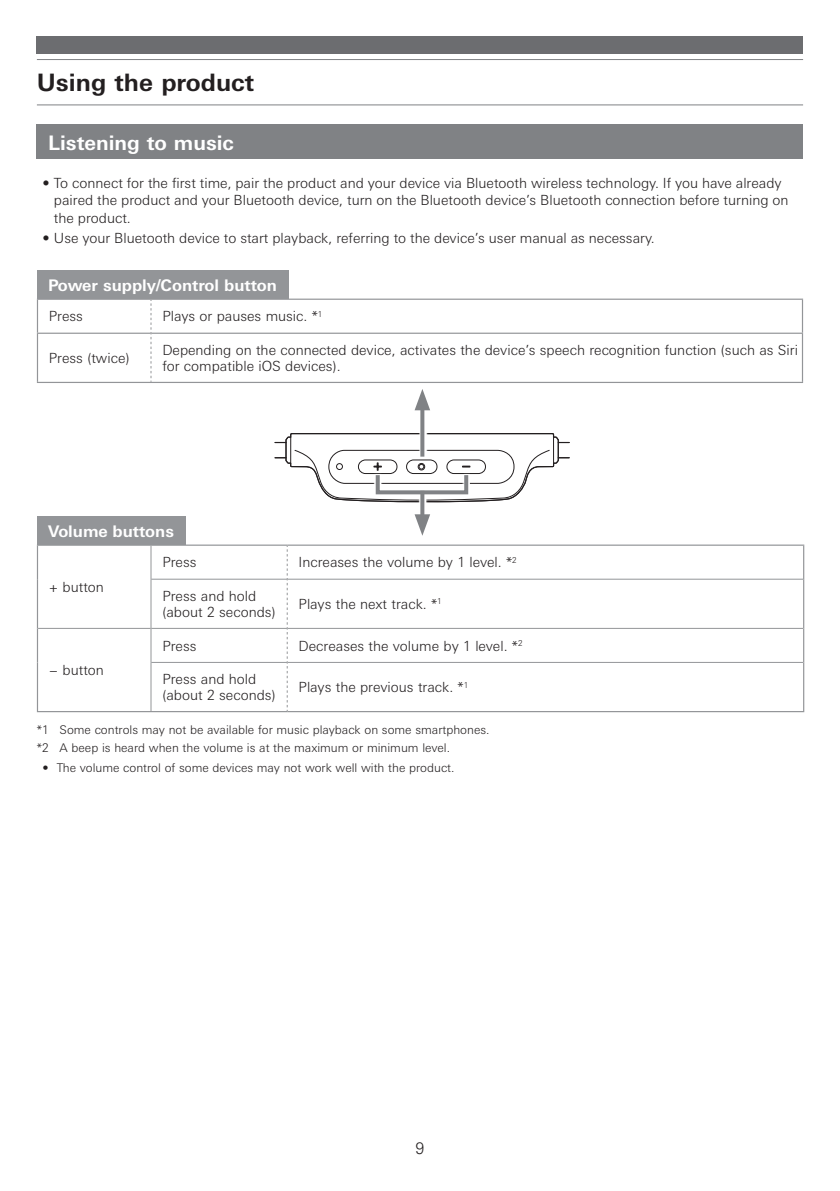
<style>
.page{position:relative;width:840px;height:1191px;background:#fff}
.page>*{position:absolute;margin:0;border:0;box-sizing:border-box;transform-origin:0 0}
.t1{font:700 24px "Univers Next Pro";color:#231f20}
.t2{font:700 20px "Univers Next Pro";color:#fff}
.t3{font:700 16px "Univers Next Pro";color:#fff}
.t4{font:300 16px "Univers Next Pro";color:#231f20}
.t5{font:300 14px/16px "Univers Next Pro";color:#231f20}
.t6{font:300 12px/17.8px "Univers Next Pro";color:#231f20}
</style>
<div class="page">
<hr style="left:37px;top:104px;width:765px;height:1px;background:#808285">
<hr style="left:37px;top:59px;width:765px;height:1px;background:#808285">
<div style="left:37px;top:37px;width:765px;height:17px;background:#6c6d70"></div>
<div style="left:37px;top:125px;width:765px;height:34px;background:#808285"></div>
<div style="left:37px;top:270px;width:251px;height:28px;background:#939598"></div>
<hr style="left:37px;top:298px;width:114px;height:2px;background:#939598">
<hr style="left:37px;top:300px;width:1px;height:33px;background:#939598">
<hr style="left:151px;top:298px;width:651px;height:2px;background:#939598">
<hr style="left:801px;top:300px;width:1px;height:33px;background:#939598">
<hr style="left:37px;top:333px;width:114px;height:1px;background:#939598">
<hr style="left:37px;top:334px;width:1px;height:48px;background:#939598">
<hr style="left:151px;top:333px;width:651px;height:1px;background:#939598">
<hr style="left:801px;top:334px;width:1px;height:48px;background:#939598">
<hr style="left:37px;top:382px;width:114px;height:1px;background:#939598">
<hr style="left:151px;top:382px;width:651px;height:1px;background:#939598">
<svg style="left:150px;top:300px;width:1px;height:82px"></svg>
<svg style="left:275px;top:433px;width:294px;height:69px"></svg>
<svg style="left:412px;top:410px;width:19px;height:48px"></svg>
<svg style="left:420px;top:410px;width:4px;height:46px"></svg>
<svg style="left:414px;top:389px;width:16px;height:21px"></svg>
<div style="left:373px;top:473px;width:96px;height:64px;background:#fff"></div>
<svg style="left:420px;top:494px;width:4px;height:20px"></svg>
<svg style="left:414px;top:514px;width:16px;height:22px"></svg>
<div style="left:375px;top:473px;width:93px;height:21px;border:4px solid #808285"></div>
<div style="left:37px;top:516px;width:148px;height:28px;background:#939598"></div>
<hr style="left:151px;top:578px;width:136px;height:1px;background:#939598">
<hr style="left:287px;top:578px;width:515px;height:1px;background:#939598">
<hr style="left:38px;top:628px;width:113px;height:1px;background:#939598">
<hr style="left:151px;top:628px;width:136px;height:1px;background:#939598">
<hr style="left:287px;top:628px;width:515px;height:1px;background:#939598">
<hr style="left:151px;top:662px;width:136px;height:1px;background:#939598">
<hr style="left:287px;top:662px;width:515px;height:1px;background:#939598">
<hr style="left:37px;top:711px;width:114px;height:1px;background:#939598">
<hr style="left:37px;top:544px;width:114px;height:2px;background:#939598">
<hr style="left:37px;top:546px;width:1px;height:33px;background:#939598">
<hr style="left:37px;top:579px;width:1px;height:49px;background:#939598">
<hr style="left:151px;top:544px;width:136px;height:2px;background:#939598">
<hr style="left:287px;top:544px;width:516px;height:2px;background:#939598">
<hr style="left:802px;top:546px;width:1px;height:33px;background:#939598">
<hr style="left:802px;top:579px;width:1px;height:49px;background:#939598">
<hr style="left:37px;top:628px;width:1px;height:34px;background:#939598">
<hr style="left:37px;top:662px;width:1px;height:49px;background:#939598">
<hr style="left:802px;top:628px;width:1px;height:34px;background:#939598">
<hr style="left:802px;top:662px;width:1px;height:49px;background:#939598">
<hr style="left:151px;top:711px;width:136px;height:1px;background:#939598">
<hr style="left:287px;top:711px;width:516px;height:1px;background:#939598">
<hr style="left:150px;top:546px;width:1px;height:33px;background:#939598">
<hr style="left:150px;top:579px;width:1px;height:49px;background:#939598">
<hr style="left:150px;top:628px;width:1px;height:34px;background:#939598">
<hr style="left:150px;top:662px;width:1px;height:49px;background:#939598">
<svg style="left:287px;top:546px;width:1px;height:165px"></svg>
<h1 class="t1" style="left:37px;top:68px;width:219px">Using the product</h1>
<h2 class="t2" style="left:48px;top:131px;width:187px">Listening to music</h2>
<p class="t5" style="left:54px;top:174px;width:735px;line-height:17.6px;text-indent:-11px">• To connect for the first time, pair the product and your device via Bluetooth wireless technology. If you have already paired the product and your Bluetooth device, turn on the Bluetooth device’s Bluetooth connection before turning on the product.</p>
<p class="t5" style="left:43px;top:230px;width:613px">• Use your Bluetooth device to start playback, referring to the device’s user manual as necessary.</p>
<p class="t3" style="left:48px;top:276px;width:230px">Power supply/Control button</p>
<p class="t5" style="left:49px;top:308px;width:36px">Press</p>
<p class="t5" style="left:162px;top:308px;width:162px">Plays or pauses music. *<sup>1</sup></p>
<p class="t5" style="left:49px;top:350px;width:82px">Press (twice)</p>
<p class="t5" style="left:162px;top:342px;width:636px">Depending on the connected device, activates the device’s speech recognition function (such as Siri for compatible iOS devices).</p>
<p class="t3" style="left:48px;top:522px;width:127px">Volume buttons</p>
<p class="t5" style="left:49px;top:579px;width:57px">+ button</p>
<p class="t5" style="left:162px;top:554px;width:36px">Press</p>
<p class="t5" style="left:298px;top:554px;width:220px">Increases the volume by 1 level. *<sup>2</sup></p>
<p class="t5" style="left:162px;top:588px;width:115px">Press and hold (about 2 seconds)</p>
<p class="t5" style="left:298px;top:596px;width:145px">Plays the next track. *<sup>1</sup></p>
<p class="t5" style="left:162px;top:637px;width:36px">Press</p>
<p class="t5" style="left:298px;top:637px;width:225px">Decreases the volume by 1 level. *<sup>2</sup></p>
<p class="t5" style="left:162px;top:671px;width:115px">Press and hold (about 2 seconds)</p>
<p class="t5" style="left:298px;top:679px;width:171px">Plays the previous track. *<sup>1</sup></p>
<p class="t6" style="left:37px;top:720px;width:454px">*1 Some controls may not be available for music playback on some smartphones. *2 A beep is heard when the volume is at the maximum or minimum level.</p>
<p class="t6" style="left:43px;top:759px;width:413px">• The volume control of some devices may not work well with the product.</p>
<p class="t5" style="left:49px;top:662px;width:57px">− button</p>
<p class="t4" style="left:415px;top:1139px;width:10px">9</p>
</div>
